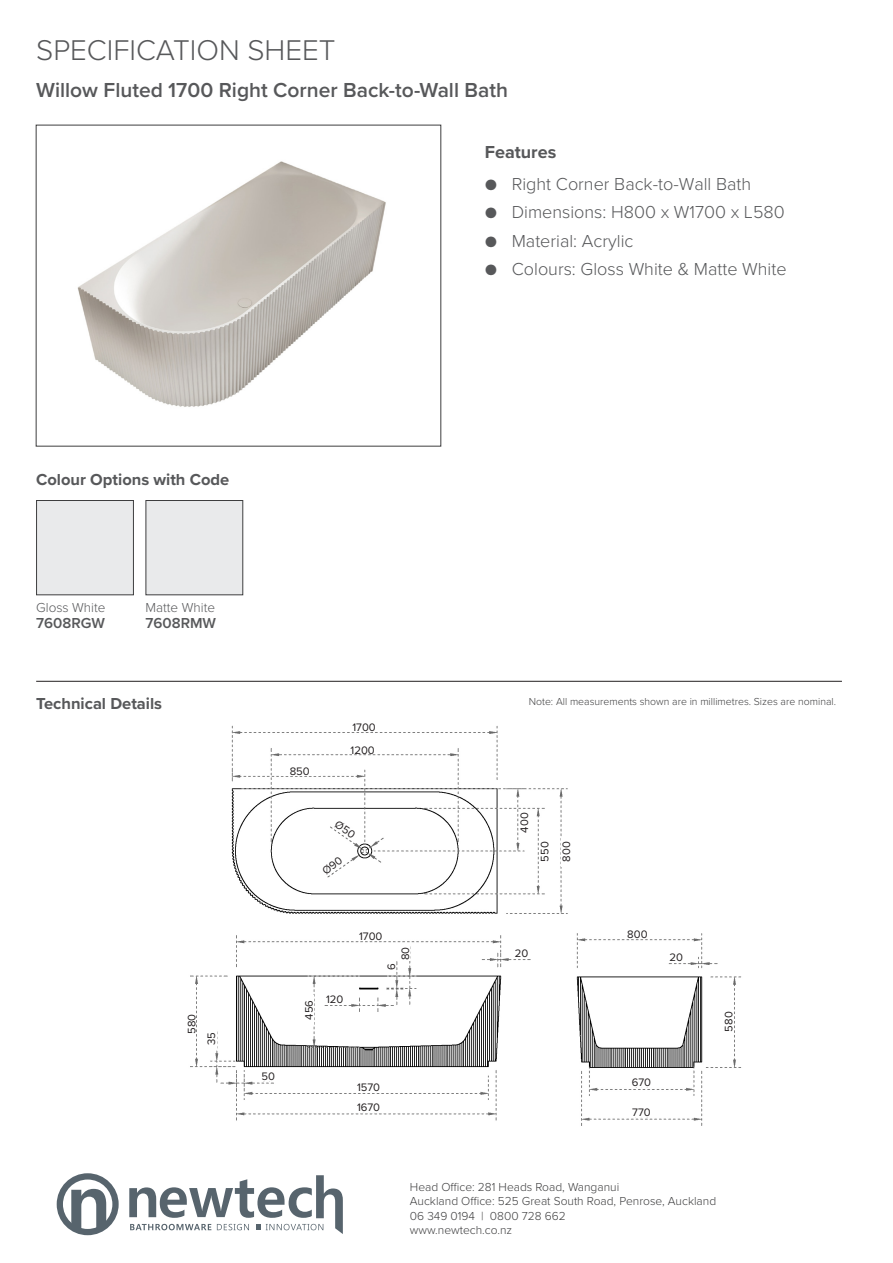
<style>
.page{position:relative;width:893px;height:1263px;background:#fff}
.page>*{position:absolute;margin:0;border:0;box-sizing:border-box;transform-origin:0 0}
.t1{font:300 29.55px "Proxima Nova";color:#57585a}
.t2{font:600 21px "Proxima Nova";color:#57585a}
.t3{font:300 18px "Proxima Nova";color:#57585a}
.t4{font:700 18px "Proxima Nova";color:#57585a}
.t5{font:700 16.5px "Proxima Nova";color:#57585a}
.t6{font:600 15px "Proxima Nova";color:#57585a}
.t7{font:300 13.5px "Proxima Nova";color:#57585a}
.t8{font:300 12px/14.4px "Proxima Nova";color:#3e3e3f}
.t9{font:11.25px "Proxima Nova";color:#231f20}
.t10{font:300 10.5px "Proxima Nova";color:#3e3e3f}
</style>
<div class="page">
<div style="left:57px;top:1173px;width:62px;height:62px;border:6px solid #57646d;border-radius:50%"></div>
<svg style="left:71px;top:1189px;width:35px;height:43px"></svg>
<svg style="left:129px;top:1175px;width:214px;height:59px"></svg>
<hr style="left:36px;top:681px;width:806px;height:1px;background:#231f20">
<div style="left:146px;top:500px;width:97px;height:95px;background:#e9eaeb;border:1px solid #3e3e3f"></div>
<div style="left:36px;top:500px;width:98px;height:95px;background:#e9eaeb;border:1px solid #3e3e3f"></div>
<img style="left:77px;top:161px;width:309px;height:246px">
<img style="left:231px;top:725px;width:337px;height:189px">
<div style="left:344px;top:722px;width:41px;height:10px;background:#fff"></div>
<div style="left:342px;top:745px;width:41px;height:9px;background:#fff"></div>
<div style="left:279px;top:766px;width:41px;height:10px;background:#fff"></div>
<div style="left:561px;top:837px;width:10px;height:29px;background:#fff"></div>
<div style="left:539px;top:837px;width:10px;height:29px;background:#fff"></div>
<div style="left:519px;top:810px;width:10px;height:25px;background:#fff"></div>
<img style="left:576px;top:933px;width:166px;height:193px">
<div style="left:617px;top:929px;width:41px;height:10px;background:#fff"></div>
<div style="left:629px;top:1077px;width:25px;height:10px;background:#fff"></div>
<div style="left:629px;top:1107px;width:25px;height:10px;background:#fff"></div>
<div style="left:668px;top:952px;width:17px;height:10px;background:#fff"></div>
<div style="left:723px;top:1007px;width:10px;height:29px;background:#fff"></div>
<img style="left:190px;top:935px;width:341px;height:186px">
<div style="left:350px;top:931px;width:41px;height:10px;background:#fff"></div>
<div style="left:348px;top:1082px;width:41px;height:10px;background:#fff"></div>
<div style="left:348px;top:1102px;width:41px;height:9px;background:#fff"></div>
<div style="left:187px;top:1009px;width:9px;height:29px;background:#fff"></div>
<div style="left:304px;top:995px;width:10px;height:29px;background:#fff"></div>
<div style="left:386px;top:961px;width:10px;height:11px;background:#fff"></div>
<div style="left:400px;top:946px;width:9px;height:15px;background:#fff"></div>
<div style="left:206px;top:1027px;width:10px;height:22px;background:#fff"></div>
<div style="left:258px;top:1071px;width:21px;height:10px;background:#fff"></div>
<div style="left:324px;top:994px;width:21px;height:10px;background:#fff"></div>
<div style="left:511px;top:948px;width:21px;height:11px;background:#fff"></div>
<svg style="left:331px;top:817px;width:28px;height:24px"></svg>
<svg style="left:318px;top:853px;width:28px;height:25px"></svg>
<p class="t1" style="left:36px;top:28px;width:301px">SPECIFICATION SHEET</p>
<p class="t2" style="left:36px;top:74px;width:473px">Willow Fluted 1700 Right Corner Back-to-Wall Bath</p>
<p class="t4" style="left:485px;top:138px;width:73px">Features</p>
<p class="t3" style="left:485px;top:171px;width:268px">● Right Corner Back-to-Wall Bath</p>
<p class="t3" style="left:485px;top:199px;width:301px">● Dimensions: H800 x W1700 x L580</p>
<p class="t3" style="left:485px;top:227px;width:150px">● Material: Acrylic</p>
<p class="t3" style="left:485px;top:255px;width:303px">● Colours: Gloss White &amp; Matte White</p>
<p class="t5" style="left:36px;top:467px;width:195px">Colour Options with Code</p>
<p class="t7" style="left:36px;top:597px;width:71px">Gloss White</p>
<p class="t6" style="left:36px;top:612px;width:70px">7608RGW</p>
<p class="t7" style="left:146px;top:597px;width:71px">Matte White</p>
<p class="t6" style="left:146px;top:612px;width:72px">7608RMW</p>
<p class="t5" style="left:36px;top:692px;width:127px">Technical Details</p>
<p class="t9" style="left:183px;top:1034px;width:22px;rotate:-90deg">580</p>
<p class="t9" style="left:203px;top:1045px;width:14px;rotate:-90deg">35</p>
<p class="t9" style="left:290px;top:763px;width:22px">850</p>
<p class="t9" style="left:352px;top:719px;width:25px">1700</p>
<p class="t9" style="left:351px;top:741px;width:26px">1200</p>
<p class="t10" style="left:529px;top:693px;width:309px">Note: All measurements shown are in millimetres. Sizes are nominal.</p>
<p class="t9" style="left:516px;top:832px;width:22px;rotate:-90deg">400</p>
<p class="t9" style="left:536px;top:862px;width:22px;rotate:-90deg">550</p>
<p class="t9" style="left:558px;top:862px;width:22px;rotate:-90deg">800</p>
<p class="t9" style="left:261px;top:1068px;width:15px">50</p>
<p class="t9" style="left:301px;top:1020px;width:21px;rotate:-90deg">456</p>
<p class="t9" style="left:326px;top:991px;width:19px">120</p>
<p class="t9" style="left:359px;top:928px;width:25px">1700</p>
<p class="t9" style="left:397px;top:960px;width:15px;rotate:-90deg">80</p>
<p class="t9" style="left:383px;top:970px;width:8px;rotate:-90deg">6</p>
<p class="t9" style="left:357px;top:1079px;width:25px">1570</p>
<p class="t9" style="left:357px;top:1099px;width:25px">1670</p>
<p class="t9" style="left:515px;top:945px;width:15px">20</p>
<p class="t9" style="left:627px;top:926px;width:22px">800</p>
<p class="t9" style="left:670px;top:949px;width:15px">20</p>
<p class="t9" style="left:632px;top:1074px;width:21px">670</p>
<p class="t9" style="left:632px;top:1104px;width:20px">770</p>
<p class="t9" style="left:720px;top:1031px;width:22px;rotate:-90deg">580</p>
<p class="t8" style="left:410px;top:1179px;width:308px">Head Office: 281 Heads Road, Wanganui<br>Auckland Office: 525 Great South Road, Penrose, Auckland 06 349 0194 | 0800 728 662<br>www.newtech.co.nz</p>
</div>
